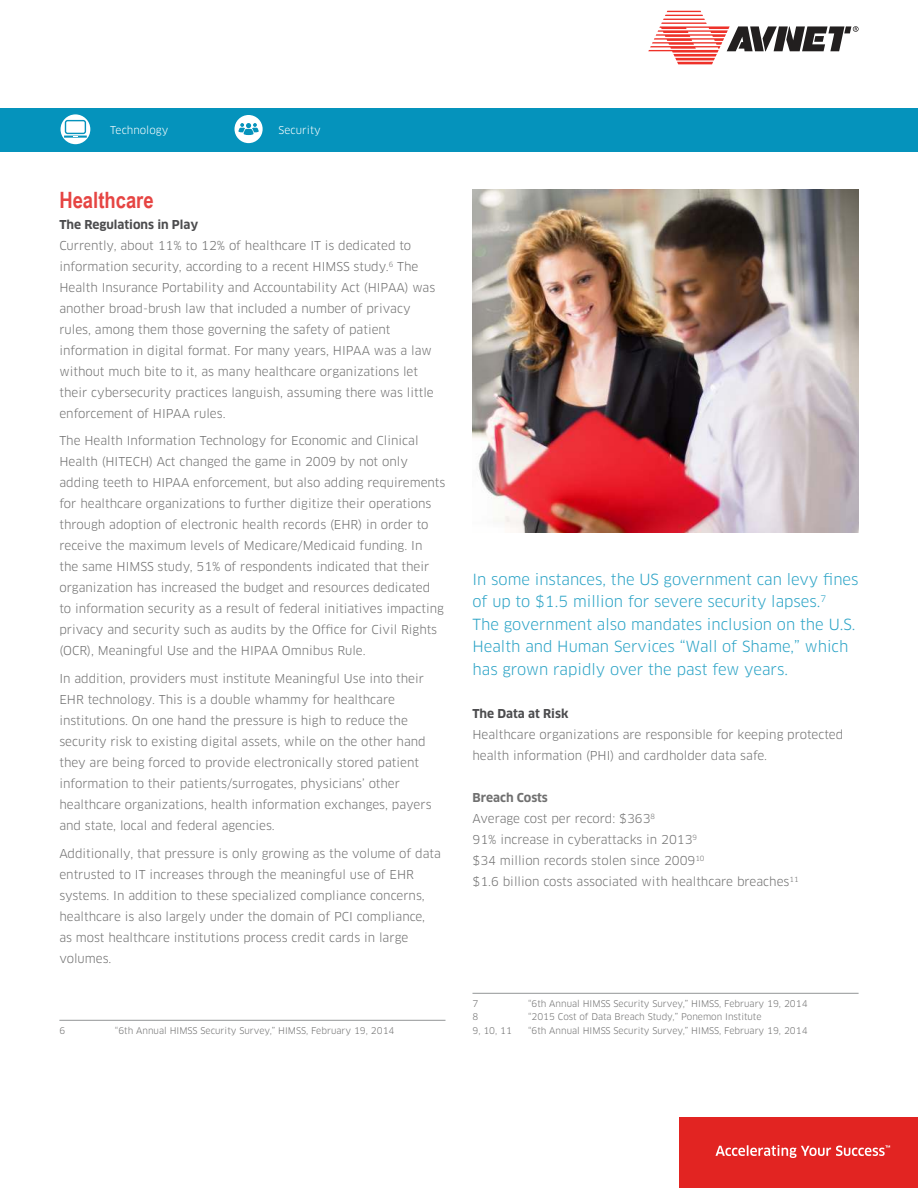
<style>
.page{position:relative;width:918px;height:1188px;background:#fff}
.page>*{position:absolute;margin:0;border:0;box-sizing:border-box;transform-origin:0 0}
.t1{font:700 22.5px "Arial Narrow";color:#e64543}
.t2{font:15px/22.5px "Clan OT";color:#2ba3c6}
.t3{font:12px/21px "Clan OT";color:#707070}
.t4{font:700 12px "Clan OT";color:#4c4c4e}
.t5{font:10.5px "Clan OT";color:#fff}
.t6{font:9px "Clan OT";color:#707070}
.s1{font-weight:700}
</style>
<div class="page">
<hr style="left:59px;top:1020px;width:387px;height:1px;background:#939597">
<hr style="left:473px;top:993px;width:386px;height:1px;background:#939597">
<img style="left:472px;top:189px;width:387px;height:343px">
<div style="left:0;top:109px;width:918px;height:43px;background:#0593bc"></div>
<svg style="left:648px;top:11px;width:211px;height:53px"></svg>
<svg style="left:61px;top:114px;width:29px;height:30px"></svg>
<svg style="left:235px;top:115px;width:28px;height:28px"></svg>
<div style="left:679px;top:1118px;width:239px;height:70px;background:#e22422"></div>
<svg style="left:716px;top:1145px;width:174px;height:13px"></svg>
<p class="t5" style="left:110px;top:125px;width:60px">Technology</p>
<p class="t5" style="left:279px;top:125px;width:44px">Security</p>
<h1 class="t1" style="left:59px;top:191px;width:96px">Healthcare</h1>
<p class="t4" style="left:59px;top:219px;width:140px">The Regulations in Play</p>
<p class="t3" style="left:59px;top:235px;width:377px">Currently, about 11% to 12% of healthcare IT is dedicated to information security, according to a recent HIMSS study.<sup>6</sup> The Health Insurance Portability and Accountability Act (HIPAA) was another broad-brush law that included a number of privacy rules, among them those governing the safety of patient information in digital format. For many years, HIPAA was a law without much bite to it, as many healthcare organizations let their cybersecurity practices languish, assuming there was little enforcement of HIPAA rules.</p>
<p class="t3" style="left:59px;top:431px;width:388px">The Health Information Technology for Economic and Clinical Health (HITECH) Act changed the game in 2009 by not only adding teeth to HIPAA enforcement, but also adding requirements for healthcare organizations to further digitize their operations through adoption of electronic health records (EHR) in order to receive the maximum levels of Medicare/Medicaid funding. In<br>the same HIMSS study, 51% of respondents indicated that their organization has increased the budget and resources dedicated<br>to information security as a result of federal initiatives impacting privacy and security such as audits by the Office for Civil Rights (OCR), Meaningful Use and the HIPAA Omnibus Rule.</p>
<p class="t3" style="left:59px;top:669px;width:374px">In addition, providers must institute Meaningful Use into their EHR technology. This is a double whammy for healthcare institutions. On one hand the pressure is high to reduce the security risk to existing digital assets, while on the other hand they are being forced to provide electronically stored patient information to their patients/surrogates, physicians’ other healthcare organizations, health information exchanges, payers and state, local and federal agencies.</p>
<p class="t3" style="left:59px;top:843px;width:383px">Additionally, that pressure is only growing as the volume of data entrusted to IT increases through the meaningful use of EHR systems. In addition to these specialized compliance concerns, healthcare is also largely under the domain of PCI compliance, as most healthcare institutions process credit cards in large volumes.</p>
<p class="t6" style="left:59px;top:1026px;width:7px">6</p>
<p class="t6" style="left:115px;top:1026px;width:281px">“6th Annual HIMSS Security Survey,” HIMSS, February 19, 2014</p>
<p class="t2" style="left:472px;top:568px;width:388px">In some instances, the US government can levy fines of up to $1.5 million for severe security lapses.<sup>7<br></sup>The government also mandates inclusion on the U.S.<br>Health and Human Services “Wall of Shame,” which has grown rapidly over the past few years.</p>
<p class="t4" style="left:472px;top:709px;width:97px">The Data at Risk</p>
<p class="t3" style="left:472px;top:725px;width:372px">Healthcare organizations are responsible for keeping protected health information (PHI) and cardholder data safe.</p>
<p class="t3" style="left:472px;top:788px;width:328px"><span class="s1">Breach Costs<br></span>Average cost per record: $363<sup>8<br></sup>91% increase in cyberattacks in 2013<sup>9<br></sup>$34 million records stolen since 2009<sup>10<br></sup>$1.6 billion costs associated with healthcare breaches<sup>11</sup></p>
<p class="t6" style="left:472px;top:999px;width:7px">7</p>
<p class="t6" style="left:528px;top:999px;width:281px">“6th Annual HIMSS Security Survey,” HIMSS, February 19, 2014</p>
<p class="t6" style="left:472px;top:1013px;width:7px">8</p>
<p class="t6" style="left:528px;top:1013px;width:235px">“2015 Cost of Data Breach Study,” Ponemon Institute</p>
<p class="t6" style="left:472px;top:1026px;width:41px">9, 10, 11</p>
<p class="t6" style="left:528px;top:1026px;width:281px">“6th Annual HIMSS Security Survey,” HIMSS, February 19, 2014</p>
</div>
